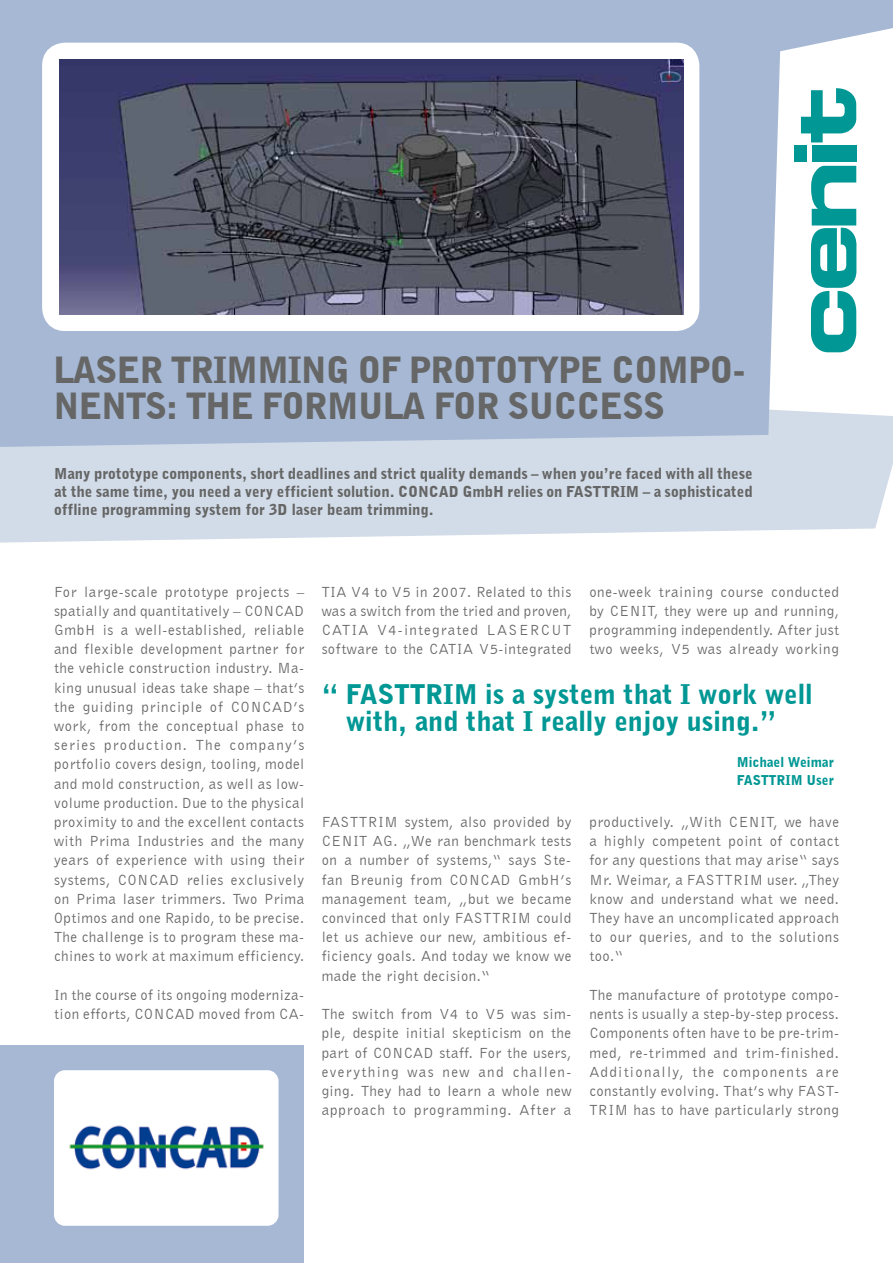
<style>
.page{position:relative;width:893px;height:1263px;background:#fff}
.page>*{position:absolute;margin:0;border:0;box-sizing:border-box;transform-origin:0 0}
.t1{font:900 36px/36px "Bell Gothic BT";letter-spacing:-.03em;color:#656665}
.t2{font:900 27px/27px "Bell Gothic BT";color:#009794}
.t3{font:15px/19.2px "Bell Gothic BT";letter-spacing:.03em;color:#656665;text-align:justify}
.t4{font:900 15px/18.3px "Bell Gothic BT";color:#656665}
.t5{font:900 13.5px/18px "Bell Gothic BT";color:#009794}
</style>
<div class="page">
<svg style="left:0;top:410px;width:893px;height:133px;fill:#d2dbe8"></svg>
<div style="left:0;top:201px;width:780px;height:246px;background:#a6b8d4"></div>
<svg style="left:0;top:0;width:893px;height:201px;fill:#a6b8d4"></svg>
<div style="left:794px;top:145px;width:12px;height:16px;background:#009794"></div>
<div style="left:812px;top:145px;width:44px;height:16px;background:#009794"></div>
<svg style="left:811px;top:166px;width:45px;height:186px"></svg>
<svg style="left:801px;top:88px;width:55px;height:54px"></svg>
<div style="left:0;top:1045px;width:304px;height:218px;background:#a6b8d4"></div>
<div style="left:48px;top:49px;width:645px;height:276px;background:#fff;border-radius:17px"></div>
<div style="left:42px;top:43px;width:657px;height:288px;border:12px solid #fff;border-radius:17px"></div>
<div style="left:59px;top:1075px;width:215px;height:146px;background:#fff;border-radius:7px"></div>
<img style="left:69px;top:1125px;width:195px;height:45px">
<div style="left:54px;top:1070px;width:225px;height:156px;border:9px solid #fff;border-radius:7px"></div>
<img style="left:60px;top:60px;width:624px;height:255px">
<h1 class="t1" style="left:54px;top:351px;width:693px">Laser Trimming of Prototype Compo&shy;nents: The Formula for Succ ess</h1>
<p class="t4" style="left:54px;top:464px;width:700px">M any prototype components, short deadlines and strict quality demands – when you’re faced with all these at the same time, you need a very efficient solution. CON CAD G mbH relies on FASTTRIM</p>
<p class="t4" style="left:643px;top:482px;width:111px">– a sophisticated</p>
<p class="t4" style="left:54px;top:500px;width:381px">offline programming system for 3D laser beam trimming.</p>
<p class="t3" style="left:54px;top:582px;width:252px">For large-scale prototype projects – spatially and quantitatively – CONCAD GmbH is a well-established, reliable and flexible development partner for the vehicle construction industry. Ma&shy;king unusual ideas take shape – that’s the guiding principle of CONCAD’s work, from the conceptual phase to series production. The company’s portfolio covers design, tooling, model and mold construction, as well as low&shy;volume production. Due to the physical proximity to and the excellent contacts with Prima Industries and the many years of experience with using their systems, CONCAD relies exclusively on Prima laser trimmers. Two Prima Optimos and one Rapido, to be precise.<br>The challenge is to program these ma&shy;chines to work at maximum efficiency.</p>
<p class="t3" style="left:54px;top:985px;width:252px">In the course of its ongoing moderniza&shy;tion efforts, CONCAD moved from CA-</p>
<p class="t3" style="left:322px;top:582px;width:251px">TIA V4 to V5 in 2007. Related to this was a switch from the tried and proven, CATIA V4-integrated LASERCUT software to the CATIA V5-integrated</p>
<p class="t3" style="left:589px;top:582px;width:251px">one-week training course conducted by CENIT, they were up and running, programming independently. After just two weeks, V5 was already working</p>
<h2 class="t2" style="left:322px;top:680px;width:37px">“ FAS</h2>
<h2 class="t2" style="left:394px;top:680px;width:48px">TTRIM</h2>
<h2 class="t2" style="left:346px;top:680px;width:468px;text-indent:139px">is a system that I work well with, and that I really enjoy using.”</h2>
<p class="t5" style="left:737px;top:753px;width:99px">M ichael Weimar<br>FASTTRIM</p>
<p class="t5" style="left:806px;top:771px;width:29px">User</p>
<p class="t3" style="left:322px;top:812px;width:251px">FASTTRIM system, also provided by CENIT AG. „We ran benchmark tests on a number of systems,“ says Ste&shy;fan Breunig from CONCAD GmbH’s management team, „but we became convinced that only FASTTRIM could let us achieve our new, ambitious ef&shy;ficiency goals. And today we know we made the right decision.“</p>
<p class="t3" style="left:322px;top:1004px;width:251px">The switch from V4 to V5 was sim&shy;ple, despite initial skepticism on the part of CONCAD staff. For the users, everything was new and challen&shy;ging. They had to learn a whole new approach to programming. After a</p>
<p class="t3" style="left:589px;top:812px;width:251px">productively. „With CENIT, we have a highly competent point of contact for any questions that may arise“ says Mr. Weimar, a FASTTRIM user. „They know and understand what we need.<br>They have an uncomplicated approach to our queries, and to the solutions too.“</p>
<p class="t3" style="left:589px;top:985px;width:251px">The manufacture of prototype compo&shy;nents is usually a step-by-step process.<br>Components often have to be pre-trim&shy;med, re-trimmed and trim-finished.<br>Additionally, the components are constantly evolving. That’s why FAST-TRIM has to have particularly strong</p>
</div>
